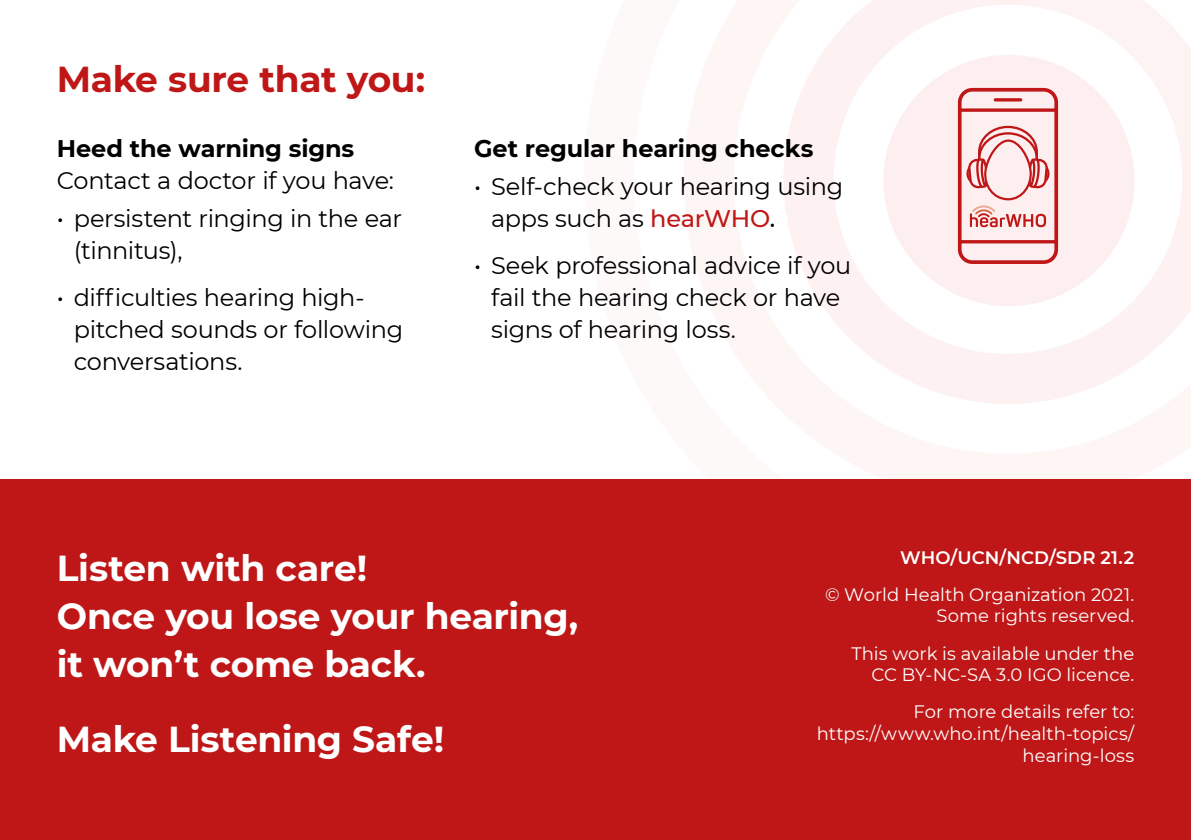
<style>
.page{position:relative;width:1191px;height:840px;background:#fff}
.page>*{position:absolute;margin:0;border:0;box-sizing:border-box;transform-origin:0 0}
.t1{font:700 36px/48px "Montserrat";letter-spacing:-.01em;color:#fff}
.t2{font:700 36px "Montserrat";letter-spacing:-.01em;color:#bf1717}
.t3{font:24px/32px "Montserrat";letter-spacing:-.015em;color:#000}
.t4{font:700 24px "Montserrat";letter-spacing:-.005em;color:#000}
.t5{font:18px/21.6px "Montserrat";color:#fff;text-align:right}
.t6{font:600 18px "Montserrat";letter-spacing:.01em;color:#fff}
.s1{font-weight:500;color:#bf1717}
.s2{font-weight:500}
</style>
<div class="page">
<svg style="left:784px;top:0;width:407px;height:404px;fill:#fef3f3"></svg>
<div style="left:0;top:479px;width:1191px;height:360px;background:#bf1717"></div>
<svg style="left:958px;top:88px;width:100px;height:176px"></svg>
<h1 class="t2" style="left:57px;top:53px;width:370px">Make sure that you:</h1>
<p class="t4" style="left:57px;top:131px;width:299px">Heed the warning signs</p>
<p class="t3" style="left:57px;top:163px;width:339px">Contact a doctor if you have:</p>
<p class="t3" style="left:74px;top:201px;width:330px;text-indent:-17px">• persistent ringing in the ear (tinnitus),</p>
<p class="t3" style="left:74px;top:281px;width:331px;text-indent:-17px">• difficulties hearing high&shy;pitched sounds or following conversations.</p>
<p class="t4" style="left:474px;top:131px;width:341px">Get regular hearing checks</p>
<p class="t3" style="left:491px;top:169px;width:353px;text-indent:-17px">• Self-check your hearing using apps such as <span class="s1">hearWHO</span><span class="s2">.</span></p>
<p class="t3" style="left:491px;top:249px;width:362px;text-indent:-17px">• Seek professional advice if you fail the hearing check or have signs of hearing loss.</p>
<h1 class="t1" style="left:57px;top:542px;width:523px">Listen with care!<br>Once you lose your hearing, it won’t come back.</h1>
<h1 class="t1" style="left:57px;top:713px;width:389px">Make Listening Safe!</h1>
<p class="t6" style="left:900px;top:544px;width:235px">WHO/UCN/NCD/SDR 21.2</p>
<p class="t5" style="left:825px;top:582px;width:311px">© World Health Organization 2021.<br>Some rights reserved.</p>
<p class="t5" style="left:851px;top:641px;width:284px">This work is available under the<br>CC BY-NC-SA 3.0 IGO licence.</p>
<p class="t5" style="left:816px;top:700px;width:319px">For more details refer to: https://www.who.int/health-topics/ hearing-loss</p>
</div>
